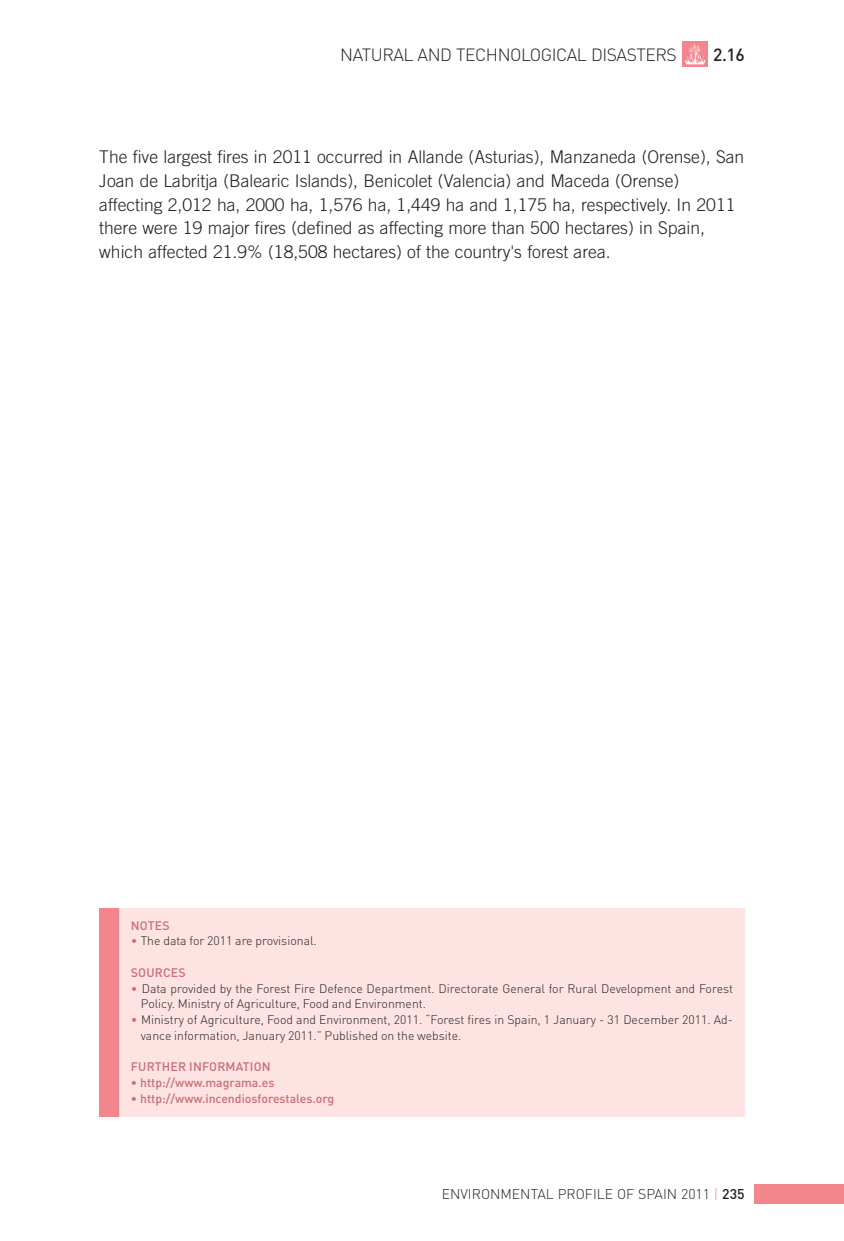
<style>
.page{position:relative;width:844px;height:1241px;background:#fff}
.page>*{position:absolute;margin:0;border:0;box-sizing:border-box;transform-origin:0 0}
.t1{font:300 17.5px/23.8px "Trade Gothic";color:#231f20}
.t2{font:300 17.5px "DIN";letter-spacing:-.025em;color:#231f20}
.t3{font:500 17.5px "DIN";color:#231f20}
.t4{font:300 14px "DIN";color:#231f20}
.t5{font:300 12.25px/15.8px "DIN";color:#231f20}
.t6{font:500 12.25px "DIN";color:#c96e76}
.s1{color:#c96e76}
.s2{color:#f3858d}
.s3{font-weight:500}
</style>
<div class="page">
<img style="left:682px;top:41px;width:25px;height:25px">
<div style="left:754px;top:1183px;width:89px;height:20px;background:#f3858d"></div>
<div style="left:119px;top:908px;width:625px;height:208px;background:#fde3e2"></div>
<div style="left:99px;top:908px;width:20px;height:208px;background:#f3858d"></div>
<p class="t2" style="left:340px;top:45px;width:338px">NATURAL AND TECHNOLOGICAL DISASTERS</p>
<p class="t3" style="left:713px;top:45px;width:33px">2.16</p>
<p class="t1" style="left:99px;top:146px;width:646px">The five largest fires in 2011 occurred in Allande (Asturias), Manzaneda (Orense), San Joan de Labritja (Balearic Islands), Benicolet (Valencia) and Maceda (Orense) affecting 2,012 ha, 2000 ha, 1,576 ha, 1,449 ha and 1,175 ha, respectively. In 2011 there were 19 major fires (defined as affecting more than 500 hectares) in Spain, which affected 21.9% (18,508 hectares) of the country's forest area.</p>
<p class="t6" style="left:131px;top:917px;width:40px">NOTES</p>
<p class="t5" style="left:131px;top:933px;width:187px"><span class="s1">•</span> The data for 2011 are provisional.</p>
<p class="t6" style="left:131px;top:965px;width:56px">SOURCES</p>
<p class="t5" style="left:141px;top:980px;width:593px;text-indent:-10px"><span class="s1">•</span> Data provided by the Forest Fire Defence Department. Directorate General for Rural Development and Forest<br>Policy. Ministry of Agriculture, Food and Environment.</p>
<p class="t5" style="left:141px;top:1011px;width:593px;text-indent:-10px"><span class="s1">•</span> Ministry of Agriculture, Food and Environment, 2011. “Forest fires in Spain, 1 January - 31 December 2011. Ad&shy;vance information, January 2011.” Published on the website.</p>
<p class="t6" style="left:131px;top:1059px;width:141px">FURTHER INFORMATION</p>
<p class="t6" style="left:131px;top:1075px;width:145px">• http://www.magrama.es</p>
<p class="t6" style="left:131px;top:1091px;width:205px">• http://www.incendiosforestales.org</p>
<p class="t4" style="left:441px;top:1185px;width:304px">ENVIRONMENTAL PROFILE OF SPAIN 2011 <span class="s2">|</span> <span class="s3">235</span></p>
</div>
